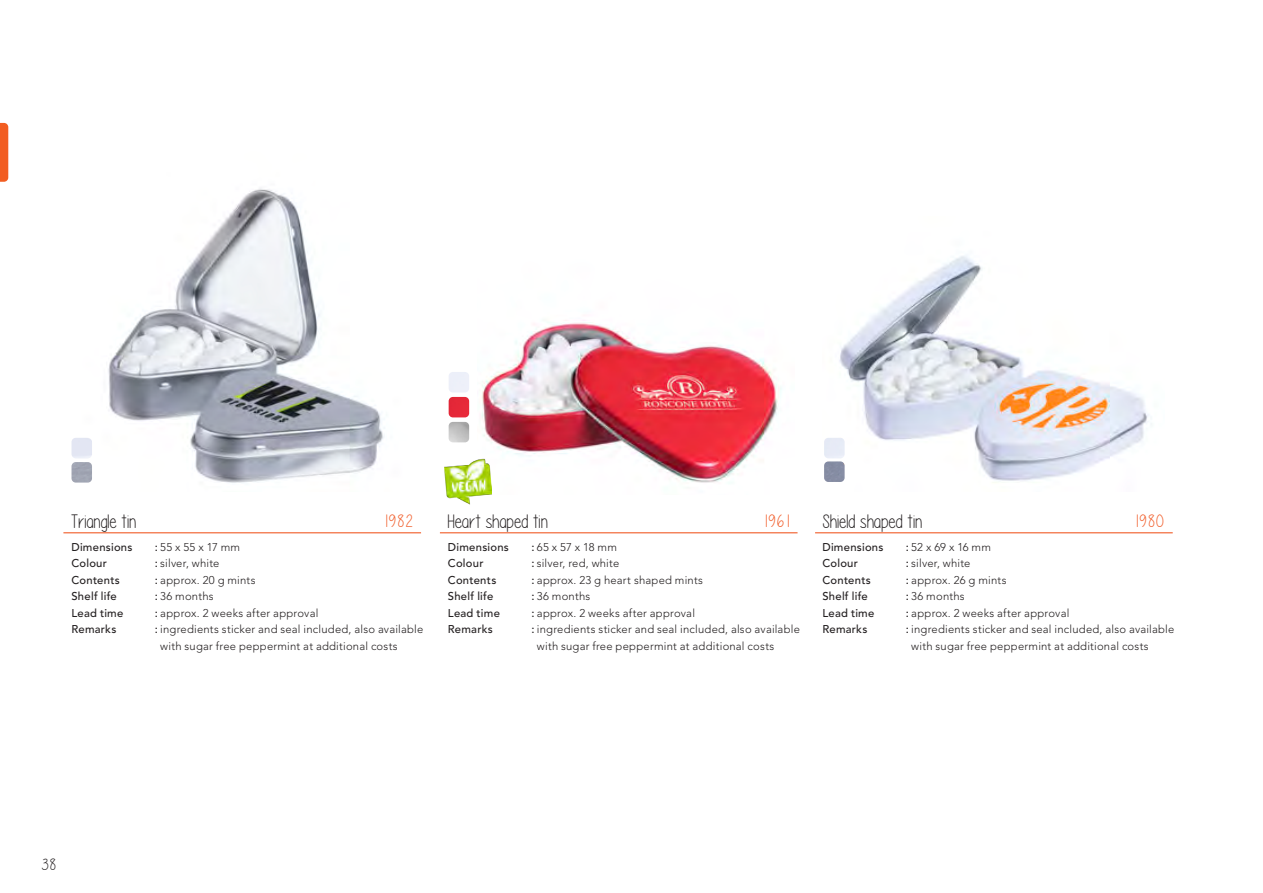
<style>
.page{position:relative;width:1263px;height:893px;background:#fff}
.page>*{position:absolute;margin:0;border:0;box-sizing:border-box;transform-origin:0 0}
.Naam{font:19.5px "Please write me a song";color:#231f20}
.Nummer{font:18px "Please write me a song";letter-spacing:.03em;color:#f15d2a}
.t1{font:16.5px "Please write me a song";color:#231f20}
.Omschrijving{font:300 11.25px/16.5px "Avenir LT Std";letter-spacing:.02em;color:#231f20}
.Afmeting{font:500 11.25px "Avenir LT Std";letter-spacing:.02em;color:#231f20}
.s1{font-weight:500}
</style>
<div class="page">
<img style="left:71px;top:188px;width:314px;height:295px">
<img style="left:481px;top:320px;width:301px;height:175px">
<img style="left:839px;top:255px;width:313px;height:228px">
<img style="left:449px;top:422px;width:20px;height:20px">
<img style="left:72px;top:462px;width:20px;height:21px">
<img style="left:824px;top:461px;width:21px;height:21px">
<img style="left:449px;top:397px;width:20px;height:20px">
<img style="left:72px;top:438px;width:20px;height:20px">
<img style="left:824px;top:438px;width:21px;height:20px">
<hr style="left:815px;top:532px;width:358px;height:1px;background:#f15d2a">
<hr style="left:440px;top:532px;width:357px;height:1px;background:#f15d2a">
<hr style="left:63px;top:532px;width:358px;height:1px;background:#f15d2a">
<img style="left:445px;top:458px;width:46px;height:47px">
<svg style="left:0;top:123px;width:8px;height:59px"></svg>
<p class="Naam" style="left:71px;top:511px;width:67px">Triangle tin</p>
<p class="Afmeting" style="left:71px;top:540px;width:63px">Dimensions</p>
<p class="Afmeting" style="left:71px;top:557px;width:37px">Colour</p>
<p class="Afmeting" style="left:71px;top:573px;width:50px">Contents</p>
<p class="Afmeting" style="left:71px;top:590px;width:47px">Shelf life</p>
<p class="Afmeting" style="left:71px;top:606px;width:54px">Lead time</p>
<p class="Afmeting" style="left:71px;top:623px;width:46px">Remarks</p>
<p class="Nummer" style="left:383px;top:511px;width:31px">1982</p>
<p class="Nummer" style="left:763px;top:511px;width:28px">1961</p>
<p class="Naam" style="left:822px;top:511px;width:102px">Shield shaped tin</p>
<p class="Nummer" style="left:1134px;top:511px;width:32px">1980</p>
<p class="Naam" style="left:448px;top:511px;width:102px">Heart shaped tin</p>
<p class="Omschrijving" style="left:155px;top:539px;width:87px"><span class="s1">:</span> 55 x 55 x 17 mm</p>
<p class="Omschrijving" style="left:155px;top:555px;width:66px"><span class="s1">:</span> silver, white</p>
<p class="Omschrijving" style="left:155px;top:572px;width:102px"><span class="s1">:</span> approx. 20 g mints</p>
<p class="Omschrijving" style="left:155px;top:588px;width:60px"><span class="s1">:</span> 36 months</p>
<p class="Omschrijving" style="left:155px;top:605px;width:165px"><span class="s1">:</span> approx. 2 weeks after approval</p>
<p class="Omschrijving" style="left:160px;top:621px;width:265px;text-indent:-5px"><span class="s1">:</span> ingredients sticker and seal included, also available with sugar free peppermint at additional costs</p>
<p class="Afmeting" style="left:448px;top:540px;width:63px">Dimensions</p>
<p class="Afmeting" style="left:448px;top:557px;width:37px">Colour</p>
<p class="Afmeting" style="left:448px;top:573px;width:50px">Contents</p>
<p class="Afmeting" style="left:448px;top:590px;width:47px">Shelf life</p>
<p class="Afmeting" style="left:448px;top:606px;width:54px">Lead time</p>
<p class="Afmeting" style="left:448px;top:623px;width:46px">Remarks</p>
<p class="Omschrijving" style="left:531px;top:539px;width:87px"><span class="s1">:</span> 65 x 57 x 18 mm</p>
<p class="Omschrijving" style="left:531px;top:555px;width:89px"><span class="s1">:</span> silver, red, white</p>
<p class="Omschrijving" style="left:531px;top:572px;width:173px"><span class="s1">:</span> approx. 23 g heart shaped mints</p>
<p class="Omschrijving" style="left:531px;top:588px;width:60px"><span class="s1">:</span> 36 months</p>
<p class="Omschrijving" style="left:531px;top:605px;width:165px"><span class="s1">:</span> approx. 2 weeks after approval</p>
<p class="Omschrijving" style="left:537px;top:621px;width:265px;text-indent:-5px"><span class="s1">:</span> ingredients sticker and seal included, also available with sugar free peppermint at additional costs</p>
<p class="Afmeting" style="left:822px;top:540px;width:63px">Dimensions</p>
<p class="Afmeting" style="left:822px;top:557px;width:37px">Colour</p>
<p class="Afmeting" style="left:822px;top:573px;width:50px">Contents</p>
<p class="Afmeting" style="left:822px;top:590px;width:47px">Shelf life</p>
<p class="Afmeting" style="left:822px;top:606px;width:54px">Lead time</p>
<p class="Afmeting" style="left:822px;top:623px;width:46px">Remarks</p>
<p class="Omschrijving" style="left:906px;top:539px;width:87px"><span class="s1">:</span> 52 x 69 x 16 mm</p>
<p class="Omschrijving" style="left:906px;top:555px;width:66px"><span class="s1">:</span> silver, white</p>
<p class="Omschrijving" style="left:906px;top:572px;width:102px"><span class="s1">:</span> approx. 26 g mints</p>
<p class="Omschrijving" style="left:906px;top:588px;width:60px"><span class="s1">:</span> 36 months</p>
<p class="Omschrijving" style="left:906px;top:605px;width:165px"><span class="s1">:</span> approx. 2 weeks after approval</p>
<p class="Omschrijving" style="left:911px;top:621px;width:265px;text-indent:-5px"><span class="s1">:</span> ingredients sticker and seal included, also available with sugar free peppermint at additional costs</p>
<h3 class="t1" style="left:42px;top:856px;width:16px">38</h3>
</div>
